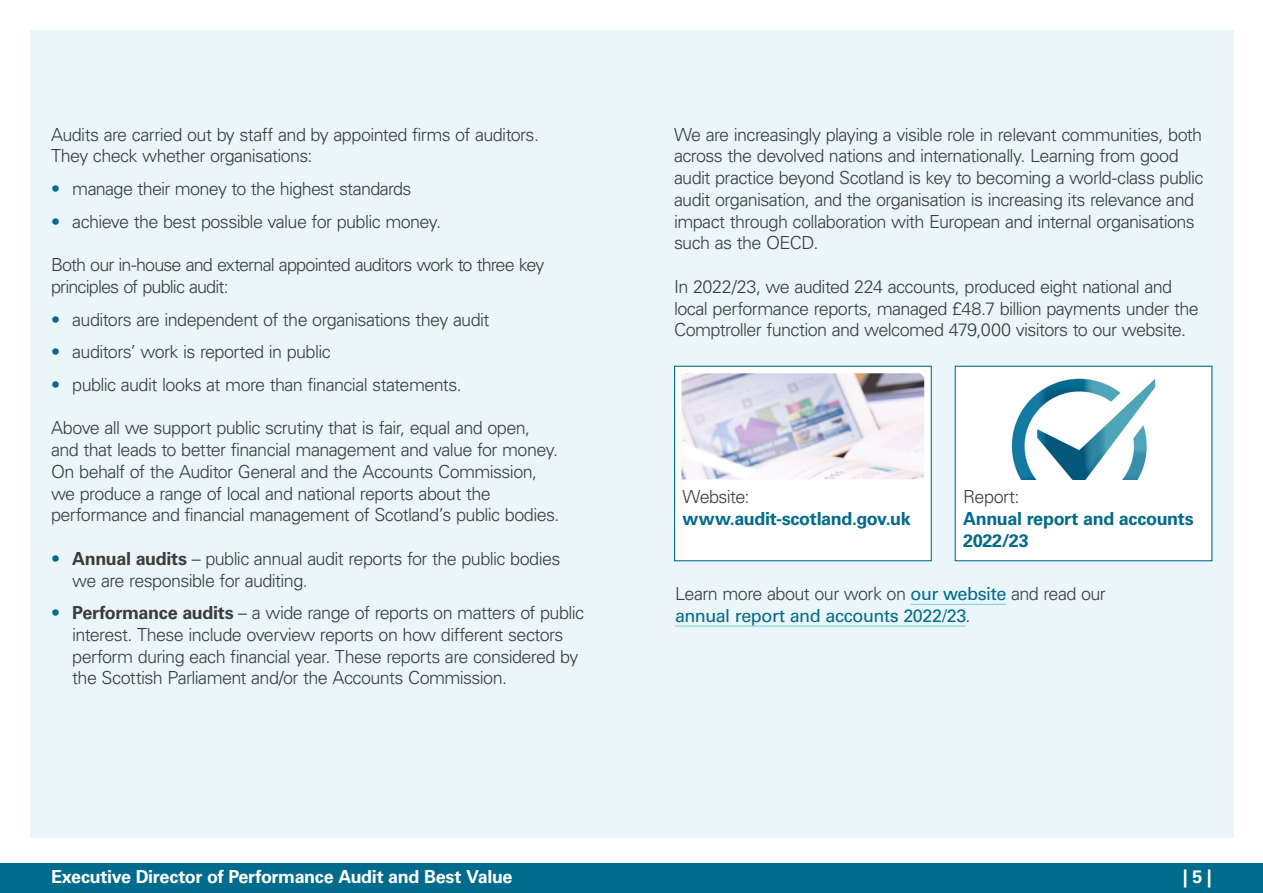
<style>
.page{position:relative;width:1263px;height:893px;background:#fff}
.page>*{position:absolute;margin:0;border:0;box-sizing:border-box;transform-origin:0 0}
.AS-P06-Body_text{font:300 18px/21.8px "Univers LT Pro 45";letter-spacing:-.035em;color:#3c3c3b}
.AS-P08-Bullet_1{font:300 18px/21.8px "Univers LT Pro 45";letter-spacing:-.035em;color:#3c3c3b}
.AS-P06-Body_text-2{font:18px/21.8px "Univers LT Pro 55 Roman";letter-spacing:-.025em;color:#006b8d}
.t1{font:700 18px/21.8px "Univers LT Pro 65";letter-spacing:-.02em;color:#006b8d}
.t2{font:700 18px "Univers LT Pro 65";letter-spacing:-.02em;color:#fff}
.s1{color:#006b8d}
.s2{font-family:"Univers LT Pro 65";font-weight:700}
.s3{font-family:"Univers LT Pro 45";font-weight:300;color:#3c3c3b}
</style>
<div class="page">
<div style="left:30px;top:30px;width:1203px;height:808px;background:#eaf6f9"></div>
<div style="left:674px;top:366px;width:258px;height:195px;background:#fff;border:1px solid #006b8d"></div>
<img style="left:682px;top:373px;width:242px;height:106px">
<div style="left:955px;top:366px;width:257px;height:195px;background:#fff;border:1px solid #006b8d"></div>
<img style="left:1011px;top:378px;width:145px;height:101px">
<hr style="left:911px;top:604px;width:95px;height:1px;background:#81cbd4">
<hr style="left:675px;top:626px;width:290px;height:1px;background:#81cbd4">
<div style="left:0;top:863px;width:1263px;height:30px;background:#006b8d"></div>
<p class="AS-P06-Body_text" style="left:51px;top:123px;width:489px">Audits are carried out by staff and by appointed firms of auditors.<br>They check whether organisations:</p>
<p class="AS-P08-Bullet_1" style="left:51px;top:177px;width:362px"><span class="s1">•</span> manage their money to the highest standards</p>
<p class="AS-P08-Bullet_1" style="left:51px;top:210px;width:392px"><span class="s1">•</span> achieve the best possible value for public money.</p>
<p class="AS-P06-Body_text" style="left:51px;top:253px;width:495px">Both our in-house and external appointed auditors work to three key principles of public audit:</p>
<p class="AS-P08-Bullet_1" style="left:51px;top:308px;width:440px"><span class="s1">•</span> auditors are independent of the organisations they audit</p>
<p class="AS-P08-Bullet_1" style="left:51px;top:340px;width:281px"><span class="s1">•</span> auditors’ work is reported in public</p>
<p class="AS-P08-Bullet_1" style="left:51px;top:373px;width:412px"><span class="s1">•</span> public audit looks at more than financial statements.</p>
<p class="AS-P06-Body_text" style="left:51px;top:416px;width:510px">Above all we support public scrutiny that is fair, equal and open, and that leads to better financial management and value for money.<br>On behalf of the Auditor General and the Accounts Commission, we produce a range of local and national reports about the performance and financial management of Scotland’s public bodies.</p>
<p class="AS-P08-Bullet_1" style="left:72px;top:547px;width:490px;text-indent:-21px"><span class="s1">•</span> <span class="s2">Annual audits</span> – public annual audit reports for the public bodies we are responsible for auditing.</p>
<p class="AS-P08-Bullet_1" style="left:72px;top:601px;width:513px;text-indent:-21px"><span class="s1">•</span> <span class="s2">Performance audits</span> – a wide range of reports on matters of public interest. These include overview reports on how different sectors perform during each financial year. These reports are considered by the Scottish Parliament and/or the Accounts Commission.</p>
<p class="AS-P06-Body_text" style="left:674px;top:123px;width:531px">We are increasingly playing a visible role in relevant communities, both across the devolved nations and internationally. Learning from good audit practice beyond Scotland is key to becoming a world-class public audit organisation, and the organisation is increasing its relevance and impact through collaboration with European and internal organisations such as the OECD.</p>
<p class="AS-P06-Body_text" style="left:674px;top:275px;width:526px">In 2022/23, we audited 224 accounts, produced eight national and local performance reports, managed £48.7 billion payments under the<br>Comptroller function and welcomed 479,000 visitors to our website.</p>
<p class="t1" style="left:682px;top:485px;width:230px"><span class="s3">Website: </span>www.audit-scotland.gov.uk</p>
<p class="t1" style="left:963px;top:485px;width:232px"><span class="s3">Report:<br></span>Annual report and accounts<br>2022/23</p>
<p class="AS-P06-Body_text-2" style="left:675px;top:582px;width:432px"><span class="s3">Learn more about our work on</span> our website <span class="s3">and read our </span>annual report and accounts 2022/23<span class="s3">.</span></p>
<p class="t2" style="left:51px;top:863px;width:463px">Executive Director of Performance Audit and Best Value</p>
<p class="t2" style="left:1183px;top:863px;width:31px">| 5 |</p>
</div>
